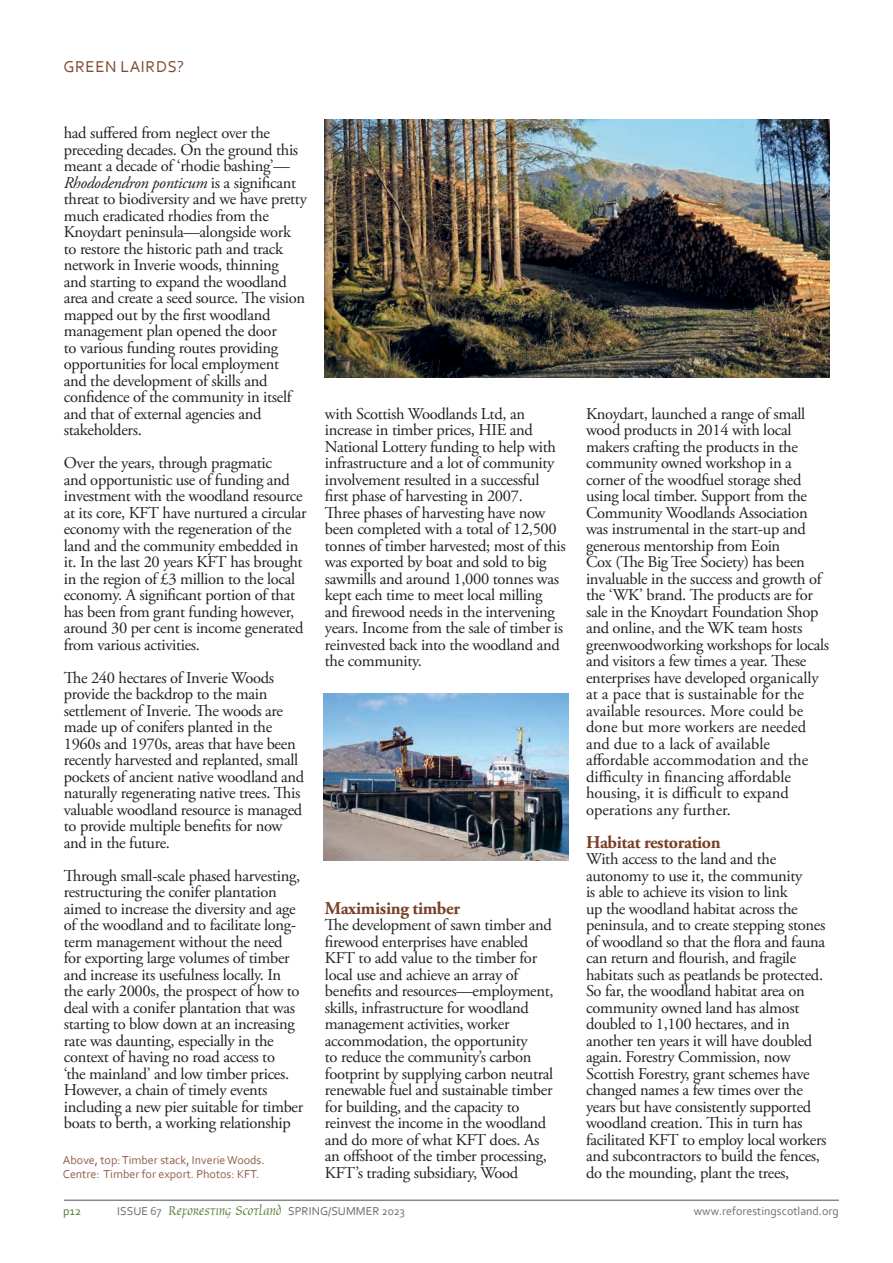
<style>
.page{position:relative;width:893px;height:1263px;background:#fff}
.page>*{position:absolute;margin:0;border:0;box-sizing:border-box;transform-origin:0 0}
.subhead_garamond_for{font:700 18px "Adobe Garamond Pro";letter-spacing:-.02em;color:#784025}
.General_body_text{font:16.5px/16.5px "Adobe Garamond Pro";letter-spacing:-.02em;color:#231f20}
.Running_header_for_t{font:16.5px "Corbel";letter-spacing:.04em;color:#824c32}
.t1{font:12px "Corbel";color:#6d6f71}
.caption_for_themes{font:12px/13.5px "Corbel";color:#915e46}
.t2{font:12px "Corbel";color:#4f7428}
.s1{font-style:italic}
.s2{font-family:"Oxford";font-size:15px;color:#64833d}
</style>
<div class="page">
<hr style="left:64px;top:1199px;width:775px;height:2px;background:#86888b">
<img style="left:324px;top:693px;width:244px;height:168px">
<img style="left:325px;top:119px;width:504px;height:259px">
<p class="Running_header_for_t" style="left:64px;top:56px;width:122px">GREEN LAIRDS?</p>
<p class="General_body_text" style="left:64px;top:125px;width:245px">had suffered from neglect over the preceding decades. On the ground this meant a decade of ‘rhodie bashing’— <span class="s1">Rhododendron ponticum</span> is a significant threat to biodiversity and we have pretty much eradicated rhodies from the Knoydart peninsula—alongside work to restore the historic path and track network in Inverie woods, thinning<br>and starting to expand the woodland area and create a seed source. The vision mapped out by the first woodland management plan opened the door<br>to various funding routes providing opportunities for local employment<br>and the development of skills and confidence of the community in itself and that of external agencies and stakeholders.</p>
<p class="General_body_text" style="left:64px;top:455px;width:244px">Over the years, through pragmatic<br>and opportunistic use of funding and investment with the woodland resource at its core, KFT have nurtured a circular economy with the regeneration of the land and the community embedded in it. In the last 20 years KFT has brought in the region of £3 million to the local economy. A significant portion of that has been from grant funding however, around 30 per cent is income generated from various activities.</p>
<p class="General_body_text" style="left:64px;top:670px;width:242px">The 240 hectares of Inverie Woods provide the backdrop to the main settlement of Inverie. The woods are made up of conifers planted in the 1960s and 1970s, areas that have been recently harvested and replanted, small pockets of ancient native woodland and naturally regenerating native trees. This valuable woodland resource is managed to provide multiple benefits for now and in the future.</p>
<p class="General_body_text" style="left:64px;top:868px;width:241px">Through small-scale phased harvesting, restructuring the conifer plantation aimed to increase the diversity and age of the woodland and to facilitate long&shy;term management without the need for exporting large volumes of timber and increase its usefulness locally. In the early 2000s, the prospect of how to deal with a conifer plantation that was starting to blow down at an increasing rate was daunting, especially in the context of having no road access to<br>‘the mainland’ and low timber prices.<br>However, a chain of timely events including a new pier suitable for timber boats to berth, a working relationship</p>
<p class="caption_for_themes" style="left:63px;top:1153px;width:203px">Above, top: Timber stack, Inverie Woods.<br>Centre: Timber for export. Photos: KFT.</p>
<p class="General_body_text" style="left:325px;top:406px;width:242px">with Scottish Woodlands Ltd, an increase in timber prices, HIE and National Lottery funding to help with infrastructure and a lot of community involvement resulted in a successful first phase of harvesting in 2007.<br>Three phases of harvesting have now been completed with a total of 12,500 tonnes of timber harvested; most of this was exported by boat and sold to big sawmills and around 1,000 tonnes was kept each time to meet local milling and firewood needs in the intervening years. Income from the sale of timber is reinvested back into the woodland and the community.</p>
<p class="subhead_garamond_for" style="left:325px;top:898px;width:137px">Maximising timber</p>
<p class="General_body_text" style="left:325px;top:917px;width:230px">The development of sawn timber and firewood enterprises have enabled KFT to add value to the timber for local use and achieve an array of benefits and resources—employment, skills, infrastructure for woodland management activities, worker accommodation, the opportunity<br>to reduce the community’s carbon footprint by supplying carbon neutral renewable fuel and sustainable timber for building, and the capacity to reinvest the income in the woodland and do more of what KFT does. As an offshoot of the timber processing, KFT’s trading subsidiary, Wood</p>
<p class="General_body_text" style="left:586px;top:406px;width:245px">Knoydart, launched a range of small wood products in 2014 with local makers crafting the products in the community owned workshop in a corner of the woodfuel storage shed using local timber. Support from the Community Woodlands Association was instrumental in the start-up and generous mentorship from Eoin<br>Cox (The Big Tree Society) has been invaluable in the success and growth of the ‘WK’ brand. The products are for sale in the Knoydart Foundation Shop and online, and the WK team hosts greenwoodworking workshops for locals and visitors a few times a year. These enterprises have developed organically at a pace that is sustainable for the available resources. More could be done but more workers are needed and due to a lack of available affordable accommodation and the difficulty in financing affordable housing, it is difficult to expand operations any further.</p>
<p class="subhead_garamond_for" style="left:586px;top:832px;width:136px">Habitat restoration</p>
<p class="General_body_text" style="left:586px;top:851px;width:242px">With access to the land and the autonomy to use it, the community<br>is able to achieve its vision to link<br>up the woodland habitat across the peninsula, and to create stepping stones of woodland so that the flora and fauna can return and flourish, and fragile habitats such as peatlands be protected.<br>So far, the woodland habitat area on community owned land has almost doubled to 1,100 hectares, and in another ten years it will have doubled again. Forestry Commission, now Scottish Forestry, grant schemes have changed names a few times over the years but have consistently supported woodland creation. This in turn has facilitated KFT to employ local workers and subcontractors to build the fences, do the mounding, plant the trees,</p>
<p class="t2" style="left:63px;top:1204px;width:19px">p12</p>
<p class="t1" style="left:117px;top:1204px;width:289px">ISSUE 67 <span class="s2">Reforesting Scotland</span> SPRING/SUMMER 2023</p>
<p class="t1" style="left:694px;top:1204px;width:147px">www.reforestingscotland.org</p>
</div>
